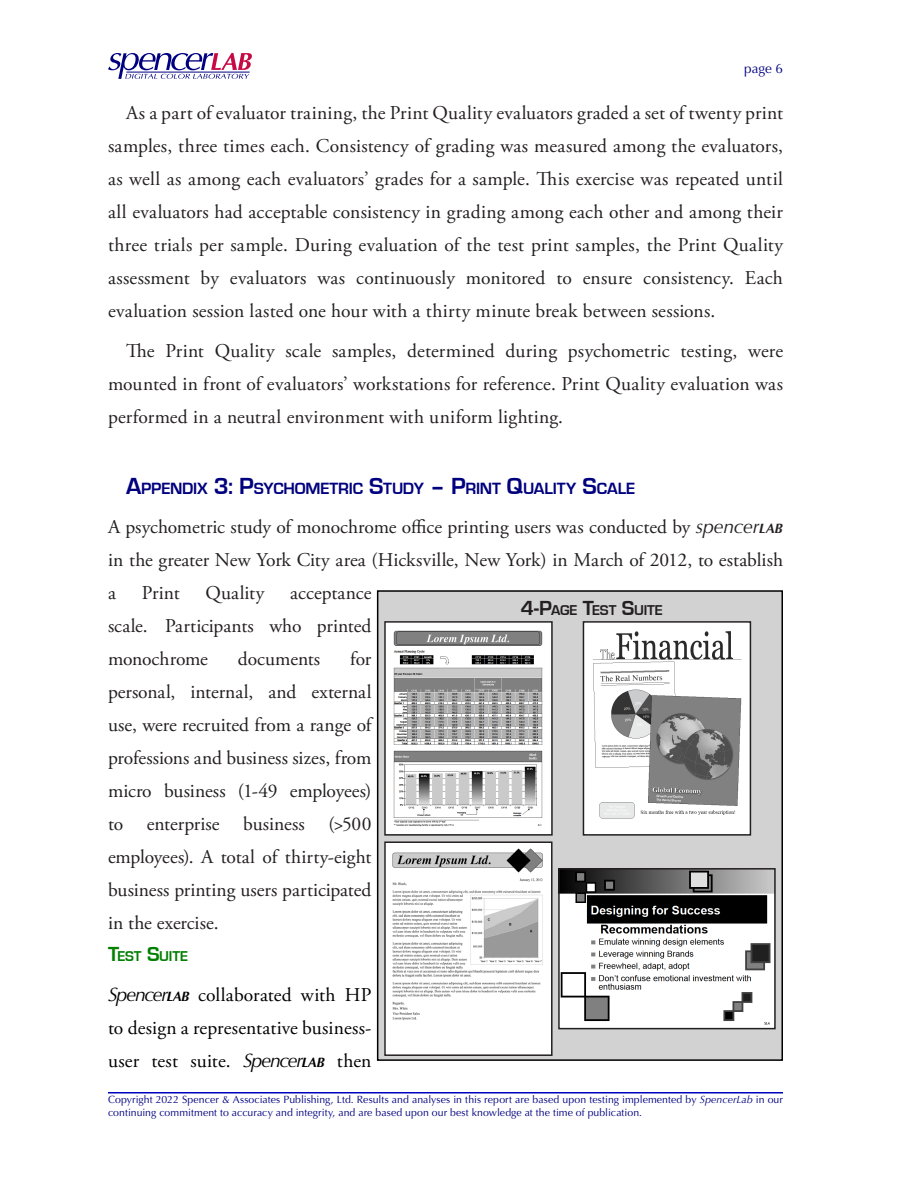
<style>
.page{position:relative;width:918px;height:1188px;background:#fff}
.page>*{position:absolute;margin:0;border:0;box-sizing:border-box;transform-origin:0 0}
.t1{font:19.5px/33px "Adobe Garamond Pro";color:#231f20;text-align:justify}
.t2{font:19.5px/33px "Adobe Garamond Pro";letter-spacing:.01em;color:#000;text-align:justify}
.t3{font:700 16.8px "Eurostile";letter-spacing:-.015em;color:#00007f}
.t4{font:700 14.7px "Eurostile";letter-spacing:-.01em;color:#231f20}
.t5{font:700 14.7px "Eurostile";letter-spacing:-.01em;color:#007f00}
.t6{font:13.5px "Optima";color:#000080}
.t7{font:10.5px/12.6px "Optima";letter-spacing:.005em;color:#000080}
.s1{font-size:24px}
.s2{font-family:"Optima";font-style:italic}
.s3{font-family:"Optima";font-weight:700;font-style:italic;font-size:13.65px}
.s4{font-size:21px}
.s5{font-style:italic}
</style>
<div class="page">
<hr style="left:108px;top:1092px;width:675px;height:2px;background:#0000bf">
<svg style="left:108px;top:53px;width:144px;height:26px"></svg>
<div style="left:377px;top:590px;width:406px;height:471px;background:#d2d2d2;border:2px solid #000"></div>
<img style="left:561px;top:871px;width:212px;height:155px">
<div style="left:558px;top:868px;width:218px;height:161px;border:2px solid #231f20"></div>
<img style="left:387px;top:844px;width:163px;height:209px">
<div style="left:384px;top:841px;width:169px;height:215px;border:2px solid #231f20"></div>
<img style="left:387px;top:624px;width:163px;height:209px">
<div style="left:384px;top:621px;width:169px;height:215px;border:2px solid #231f20"></div>
<img style="left:586px;top:624px;width:162px;height:209px">
<div style="left:583px;top:621px;width:168px;height:215px;border:2px solid #231f20"></div>
<p class="t6" style="left:744px;top:60px;width:40px">page 6</p>
<p class="t1" style="left:108px;top:97px;width:677px;text-indent:18px">As a part of evaluator training, the Print Quality evaluators graded a set of twenty print samples, three times each. Consistency of grading was measured among the evaluators, as well as among each evaluators’ grades for a sample. This exercise was repeated until all evaluators had acceptable consistency in grading among each other and among their three trials per sample. During evaluation of the test print samples, the Print Quality assessment by evaluators was continuously monitored to ensure consistency. Each evaluation session lasted one hour with a thirty minute break between sessions.</p>
<p class="t1" style="left:108px;top:335px;width:677px;text-indent:18px">The Print Quality scale samples, determined during psychometric testing, were mounted in front of evaluators’ workstations for reference. Print Quality evaluation was performed in a neutral environment with uniform lighting.</p>
<p class="t3" style="left:126px;top:479px;width:511px"><span class="s1">A</span>PPENDIX <span class="s1">3: P</span>SYCHOMETRIC <span class="s1">S</span>TUDY <span class="s1">– P</span>RINT <span class="s1">Q</span>UALITY <span class="s1">S</span>CALE</p>
<p class="t1" style="left:108px;top:511px;width:677px">A psychometric study of monochrome office printing users was conducted by <span class="s2">spencer</span><span class="s3">LAB </span>in the greater New York City area (Hicksville, New York) in March of 2012, to establish a</p>
<p class="t1" style="left:142px;top:577px;width:39px">Print</p>
<p class="t1" style="left:206px;top:577px;width:60px">Quality</p>
<p class="t1" style="left:108px;top:577px;width:265px;text-indent:182px">acceptance scale. Participants who printed monochrome</p>
<p class="t4" style="left:521px;top:602px;width:143px"><span class="s4">4-P</span>AGE <span class="s4">T</span>EST <span class="s4">S</span>UITE</p>
<p class="t1" style="left:108px;top:643px;width:265px;text-indent:242px">for personal, internal, and external use, were recruited from a range of professions and business sizes, from micro business (1-49 employees) to enterprise business (&gt;500 employees). A total of thirty-eight business printing users participated in the exercise.</p>
<p class="t5" style="left:108px;top:948px;width:82px"><span class="s4">T</span>EST <span class="s4">S</span>UITE</p>
<p class="t2" style="left:108px;top:979px;width:265px"><span class="s2">Spencer</span><span class="s3">LAB</span> collaborated with HP to design a representative business&shy;user test suite. <span class="s2">Spencer</span><span class="s3">LAB</span> then</p>
<p class="t1" style="left:238px;top:643px;width:84px">documents</p>
<p class="t7" style="left:108px;top:1094px;width:676px">Copyright 2022 Spencer &amp; Associates Publishing, Ltd. Results and analyses in this report are based upon testing implemented by <span class="s5">SpencerLab</span> in our continuing commitment to accuracy and integrity, and are based upon our best knowledge at the time of publication.</p>
</div>
